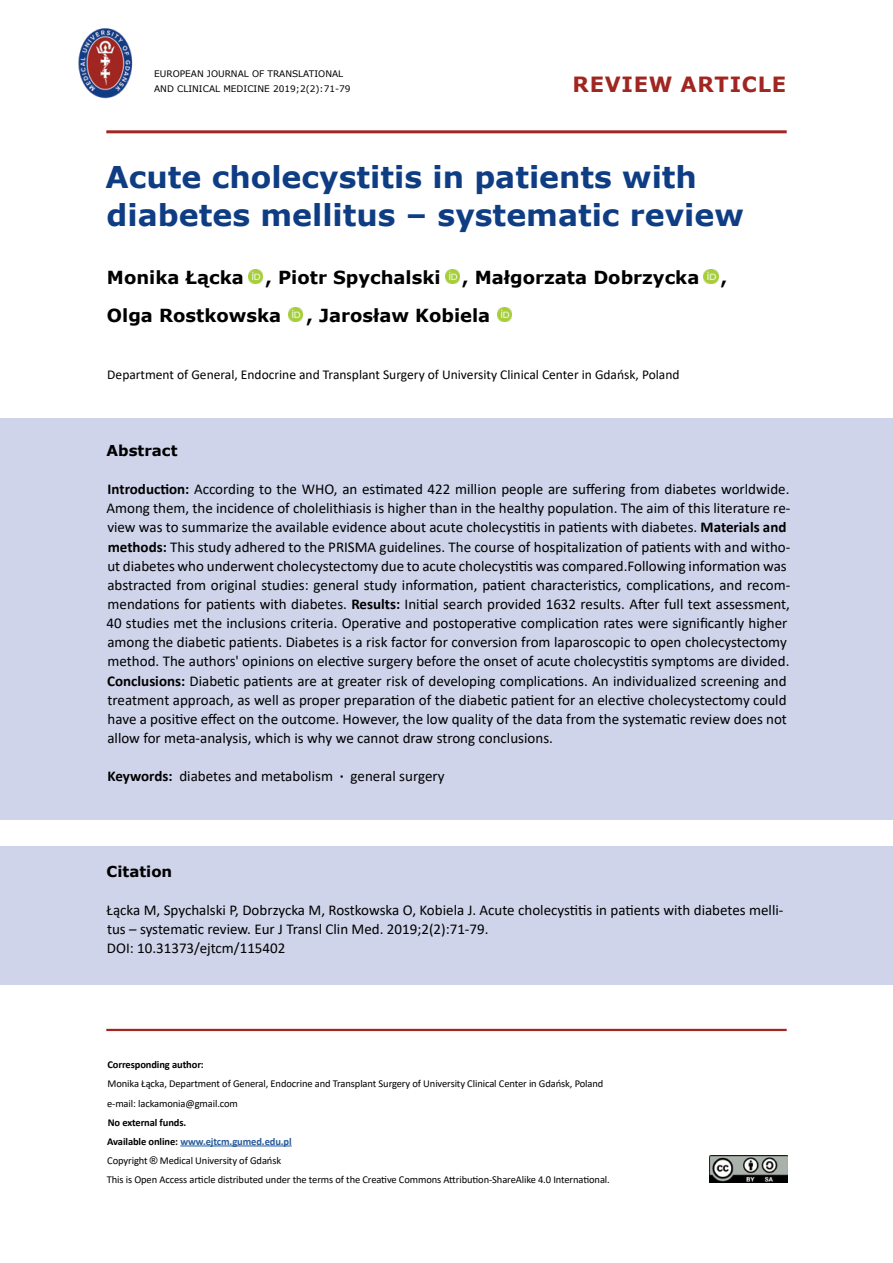
<style>
.page{position:relative;width:893px;height:1263px;background:#fff}
.page>*{position:absolute;margin:0;border:0;box-sizing:border-box;transform-origin:0 0}
.t1{font:700 30px/38.2px "Verdana";color:#0f3d84}
.t2{font:700 21px "Verdana";letter-spacing:.035em;color:#a02621}
.t3{font:700 18px/38.2px "Verdana";color:#000}
.t4{font:15px/19.2px "Calibri";color:#000}
.t5{font:700 15px "Verdana";color:#000}
.t6{font:13.5px "Calibri";color:#000}
.t7{font:10.5px/19.2px "Calibri";letter-spacing:-.01em;color:#000}
.t8{font:700 10.5px "Calibri";letter-spacing:-.01em;color:#000}
.t9{font:9px/15px "Verdana";color:#000}
.s1{font-weight:700}
.s2{font-weight:700;color:#275b9b}
.s3{font-family:"Arial"}
</style>
<div class="page">
<div style="left:0;top:418px;width:893px;height:401px;background:#cfd4ea"></div>
<hr style="left:106px;top:1029px;width:681px;height:2px;background:#a02621">
<hr style="left:106px;top:130px;width:681px;height:3px;background:#a02621">
<div style="left:0;top:846px;width:893px;height:138px;background:#cfd4ea"></div>
<hr style="left:180px;top:1145px;width:112px;height:1px;background:#275b9b">
<img style="left:710px;top:1155px;width:77px;height:27px">
<img style="left:249px;top:270px;width:14px;height:14px">
<img style="left:78px;top:28px;width:55px;height:71px">
<img style="left:704px;top:270px;width:14px;height:14px">
<img style="left:445px;top:270px;width:14px;height:14px">
<img style="left:288px;top:308px;width:14px;height:14px">
<img style="left:497px;top:308px;width:15px;height:14px">
<p class="t9" style="left:154px;top:66px;width:198px">EUROPEAN JOURNAL OF TRANSLATIONAL<br>AND CLINICAL MEDICINE 2019;2(2):71-79</p>
<h2 class="t2" style="left:572px;top:70px;width:215px">REVIEW ARTICLE</h2>
<h1 class="t1" style="left:106px;top:157px;width:640px">Acute cholecystitis in patients with diabetes mellitus – systematic review</h1>
<p class="t3" style="left:107px;top:258px;width:622px">Monika Łącka , Piotr Spychalski , Małgorzata Dobrzycka ,<br>Olga Rostkowska</p>
<p class="t3" style="left:306px;top:296px;width:185px">, Jarosław Kobiela</p>
<p class="t6" style="left:107px;top:365px;width:574px">Department of General, Endocrine and Transplant Surgery of University Clinical Center in Gdańsk, Poland</p>
<p class="t5" style="left:107px;top:440px;width:72px">Abstract</p>
<p class="t4" style="left:106px;top:479px;width:685px"><span class="s1">Introduction:</span> According to the WHO, an estimated 422 million people are suffering from diabetes worldwide.<br>Among them, the incidence of cholelithiasis is higher than in the healthy population. The aim of this literature re&shy;view was to summarize the available evidence about acute cholecystitis in patients with diabetes. <span class="s1">Materials and methods:</span> This study adhered to the PRISMA guidelines. The course of hospitalization of patients with and witho&shy;ut diabetes who underwent cholecystectomy due to acute cholecystitis was compared.Following information was abstracted from original studies: general study information, patient characteristics, complications, and recom&shy;mendations for patients with diabetes. <span class="s1">Results:</span> Initial search provided 1632 results. After full text assessment, 40 studies met the inclusions criteria. Operative and postoperative complication rates were significantly higher among the diabetic patients. Diabetes is a risk factor for conversion from laparoscopic to open cholecystectomy method. The authors' opinions on elective surgery before the onset of acute cholecystitis symptoms are divided.<br><span class="s1">Conclusions:</span> Diabetic patients are at greater risk of developing complications. An individualized screening and treatment approach, as well as proper preparation of the diabetic patient for an elective cholecystectomy could have a positive effect on the outcome. However, the low quality of the data from the systematic review does not allow for meta-analysis, which is why we cannot draw strong conclusions.</p>
<p class="t4" style="left:108px;top:766px;width:338px"><span class="s1">Keywords:</span> diabetes and metabolism <span class="s1">·</span> general surgery</p>
<p class="t5" style="left:107px;top:861px;width:67px">Citation</p>
<p class="t4" style="left:107px;top:900px;width:678px">Łącka M, Spychalski P, Dobrzycka M, Rostkowska O, Kobiela J. Acute cholecystitis in patients with diabetes melli&shy;tus – systematic review. Eur J Transl Clin Med. 2019;2(2):71-79.<br>DOI: 10.31373/ejtcm/115402</p>
<p class="t8" style="left:107px;top:1057px;width:98px">Corresponding author:</p>
<p class="t7" style="left:107px;top:1074px;width:498px">Monika Łącka, Department of General, Endocrine and Transplant Surgery of University Clinical Center in Gdańsk, Poland e-mail: lackamonia@gmail.com</p>
<p class="t7" style="left:107px;top:1112px;width:186px"><span class="s1">No external funds.<br>Available online:</span> <span class="s2">www.ejtcm.gumed.edu.pl<br></span>Copyright <span class="s3">®</span> Medical University of Gdańsk</p>
<p class="t7" style="left:107px;top:1169px;width:504px">This is Open Access article distributed under the terms of the Creative Commons Attribution-ShareAlike 4.0 International.</p>
</div>
